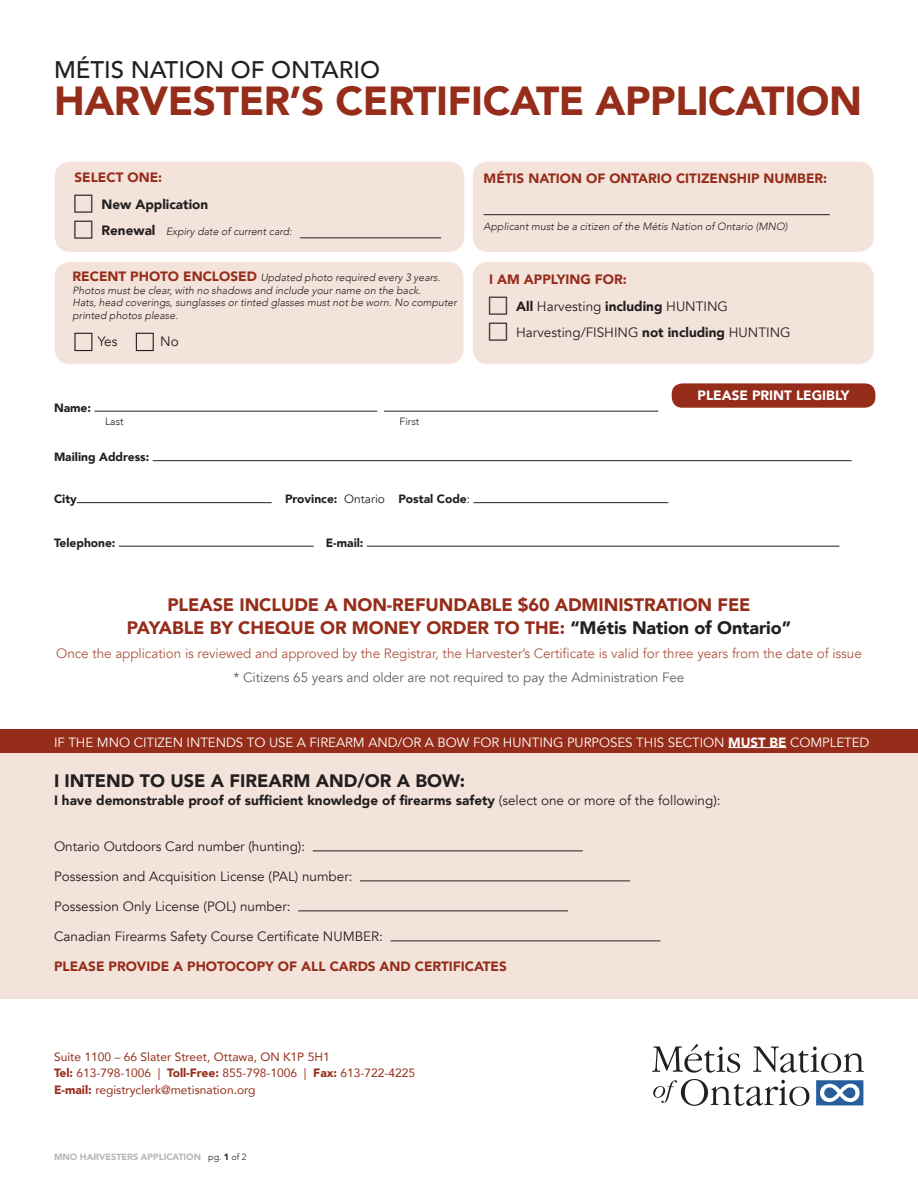
<style>
.page{position:relative;width:918px;height:1188px;background:#fff}
.page>*{position:absolute;margin:0;border:0;box-sizing:border-box;transform-origin:0 0}
.t1{font:900 40.5px "Avenir";letter-spacing:-.01em;color:#962d1a}
.t2{font:500 24px "Avenir";color:#231f20}
.SMALL{font:900 18px "Avenir";letter-spacing:-.005em;color:#962d1a}
.HEADER_2{font:900 18px "Avenir";color:#231f20}
.body{font:13.5px "Avenir";color:#231f20}
.SMALL-2{font:13.5px "Avenir";letter-spacing:-.005em;color:#ad5942}
.body-2{font:900 13.5px "Avenir";color:#231f20}
.HEADER_2-2{font:900 13.5px "Avenir";color:#962d1a}
.SMALL-3{font:13.5px "Avenir";letter-spacing:-.005em;color:#636366}
.HEADER_2-3{font:900 13.5px "Avenir";color:#fff}
.HEADER_2-4{font:13.35px "Avenir";letter-spacing:-.005em;color:#fff}
.body-3{font:12px/16.5px "Avenir";color:#962d1a}
.body-4{font:900 12px "Avenir";color:#231f20}
.HEADER_2-5{font:italic 300 10.5px/12.6px "Avenir";color:#231f20}
.body-5{font:italic 300 10.5px "Avenir";color:#231f20}
.body-6{font:300 10.5px "Avenir";color:#231f20}
.t3{font:900 9px "Avenir";color:#b6b7bb}
.s1{font-weight:900;font-style:normal;font-size:13.5px;color:#962d1a}
.s2{font-weight:900}
.s3{font-weight:400}
.s4{color:#231f20}
.s5{font-weight:300;color:#231f20}
</style>
<div class="page">
<div style="left:473px;top:262px;width:401px;height:102px;background:#f3e3db;border-radius:15px"></div>
<div style="left:55px;top:162px;width:409px;height:90px;background:#f3e3db;border-radius:15px"></div>
<div style="left:55px;top:262px;width:409px;height:102px;background:#f3e3db;border-radius:15px"></div>
<div style="left:473px;top:162px;width:401px;height:90px;background:#f3e3db;border-radius:15px"></div>
<div style="left:0;top:742px;width:918px;height:257px;background:#f3e3db"></div>
<div style="left:0;top:729px;width:918px;height:23px;background:#962d1a"></div>
<hr style="left:484px;top:214px;width:346px;height:1px;background:#231f20">
<hr style="left:94px;top:411px;width:283px;height:1px;background:#231f20">
<hr style="left:384px;top:411px;width:274px;height:1px;background:#231f20">
<hr style="left:153px;top:460px;width:699px;height:1px;background:#231f20">
<hr style="left:77px;top:502px;width:195px;height:1px;background:#231f20">
<hr style="left:473px;top:502px;width:195px;height:1px;background:#231f20">
<hr style="left:119px;top:546px;width:195px;height:1px;background:#231f20">
<hr style="left:367px;top:546px;width:472px;height:1px;background:#231f20">
<div style="left:672px;top:383px;width:203px;height:25px;background:#962d1a;border-radius:11px"></div>
<hr style="left:728px;top:747px;width:58px;height:1px;background:#fff">
<hr style="left:313px;top:851px;width:270px;height:1px;background:#231f20">
<hr style="left:360px;top:881px;width:270px;height:1px;background:#231f20">
<hr style="left:298px;top:911px;width:270px;height:1px;background:#231f20">
<hr style="left:391px;top:941px;width:270px;height:1px;background:#231f20">
<hr style="left:300px;top:237px;width:141px;height:1px;background:#231f20">
<svg style="left:652px;top:1044px;width:212px;height:29px"></svg>
<svg style="left:653px;top:1079px;width:156px;height:27px"></svg>
<svg style="left:816px;top:1080px;width:47px;height:25px"></svg>
<div style="left:74px;top:333px;width:18px;height:18px;border:1px solid #231f20"></div>
<div style="left:136px;top:333px;width:18px;height:18px;border:1px solid #231f20"></div>
<p class="t2" style="left:54px;top:49px;width:328px">MÉTIS NATION OF ONTARIO</p>
<p class="t1" style="left:54px;top:66px;width:810px">HARVESTER’S CERTIFICATE APPLICATION</p>
<p class="HEADER_2-2" style="left:484px;top:166px;width:345px">MÉTIS NATION OF ONTARIO CITIZENSHIP NUMBER:</p>
<p class="body-5" style="left:484px;top:220px;width:305px">Applicant must be a citizen of the Métis Nation of Ontario (MNO)</p>
<p class="HEADER_2-2" style="left:74px;top:166px;width:89px">SELECT ONE:</p>
<p class="body-2" style="left:101px;top:193px;width:108px">New Application</p>
<p class="body-2" style="left:101px;top:218px;width:55px">Renewal</p>
<p class="HEADER_2-5" style="left:73px;top:271px;width:386px"><span class="s1">RECENT PHOTO ENCLOSED</span> Updated photo required every 3 years.<br>Photos must be clear, with no shadows and include your name on the back.<br>Hats, head coverings, sunglasses or tinted glasses must not be worn. No computer printed photos please.</p>
<p class="HEADER_2-2" style="left:489px;top:268px;width:139px">I AM APPLYING FOR:</p>
<p class="body-5" style="left:166px;top:225px;width:127px">Expiry date of current card:</p>
<p class="body" style="left:516px;top:298px;width:213px"><span class="s2">All</span> Harvesting <span class="s2">including</span> HUNTING</p>
<p class="body" style="left:516px;top:324px;width:276px">Harvesting/FISHING <span class="s2">not including</span> HUNTING</p>
<p class="body" style="left:98px;top:333px;width:21px">Yes</p>
<p class="body" style="left:160px;top:333px;width:20px">No</p>
<p class="body-4" style="left:54px;top:397px;width:39px">Name:</p>
<p class="body-6" style="left:105px;top:415px;width:20px">Last</p>
<p class="body-6" style="left:400px;top:415px;width:21px">First</p>
<p class="body-4" style="left:54px;top:447px;width:97px">Mailing Address:</p>
<p class="body-4" style="left:54px;top:489px;width:24px">City</p>
<p class="body-4" style="left:285px;top:489px;width:187px">Province: <span class="s3">Ontario</span> Postal Code<span class="s3">:</span></p>
<p class="body-4" style="left:54px;top:532px;width:63px">Telephone:</p>
<p class="body-4" style="left:326px;top:532px;width:39px">E-mail:</p>
<p class="HEADER_2-3" style="left:698px;top:384px;width:154px">PLEASE PRINT LEGIBLY</p>
<p class="SMALL" style="left:167px;top:589px;width:585px">PLEASE INCLUDE A NON-REFUNDABLE $60 ADMINISTRATION FEE</p>
<p class="SMALL" style="left:127px;top:612px;width:666px">PAYABLE BY CHEQUE OR MONEY ORDER TO THE: <span class="s4">“Métis Nation of Ontario”</span></p>
<p class="SMALL-2" style="left:56px;top:645px;width:807px">Once the application is reviewed and approved by the Registrar, the Harvester’s Certificate is valid for three years from the date of issue</p>
<p class="SMALL-3" style="left:234px;top:669px;width:452px">* Citizens 65 years and older are not required to pay the Administration Fee</p>
<p class="HEADER_2-4" style="left:54px;top:734px;width:817px">IF THE MNO CITIZEN INTENDS TO USE A FIREARM AND/OR A BOW FOR HUNTING PURPOSES THIS SECTION <span class="s2">MUST BE</span> COMPLETED</p>
<p class="HEADER_2" style="left:54px;top:765px;width:413px">I INTEND TO USE A FIREARM AND/OR A BOW:</p>
<p class="body-2" style="left:54px;top:789px;width:668px">I have demonstrable proof of sufficient knowledge of firearms safety <span class="s3">(select one or more of the following):</span></p>
<p class="body" style="left:54px;top:839px;width:253px">Ontario Outdoors Card number (hunting):</p>
<p class="body" style="left:54px;top:869px;width:300px">Possession and Acquisition License (PAL) number:</p>
<p class="body" style="left:54px;top:899px;width:238px">Possession Only License (POL) number:</p>
<p class="body" style="left:54px;top:929px;width:331px">Canadian Firearms Safety Course Certificate NUMBER:</p>
<p class="HEADER_2-2" style="left:54px;top:955px;width:454px">PLEASE PROVIDE A PHOTOCOPY OF ALL CARDS AND CERTIFICATES</p>
<p class="body-3" style="left:54px;top:1048px;width:277px">Suite 1100 – 66 Slater Street, Ottawa, ON K1P 5H1</p>
<p class="body-3" style="left:54px;top:1065px;width:363px"><span class="s2">Tel:</span> 613-798-1006 | <span class="s2">Toll-Free:</span> 855-798-1006 | <span class="s2">Fax:</span> 613-722-4225<br><span class="s2">E-mail:</span> registryclerk@metisnation.org</p>
<p class="t3" style="left:54px;top:1149px;width:194px">MNO HARVESTERS APPLICATION <span class="s5">pg.</span> <span class="s4">1</span> <span class="s5">of 2</span></p>
</div>
